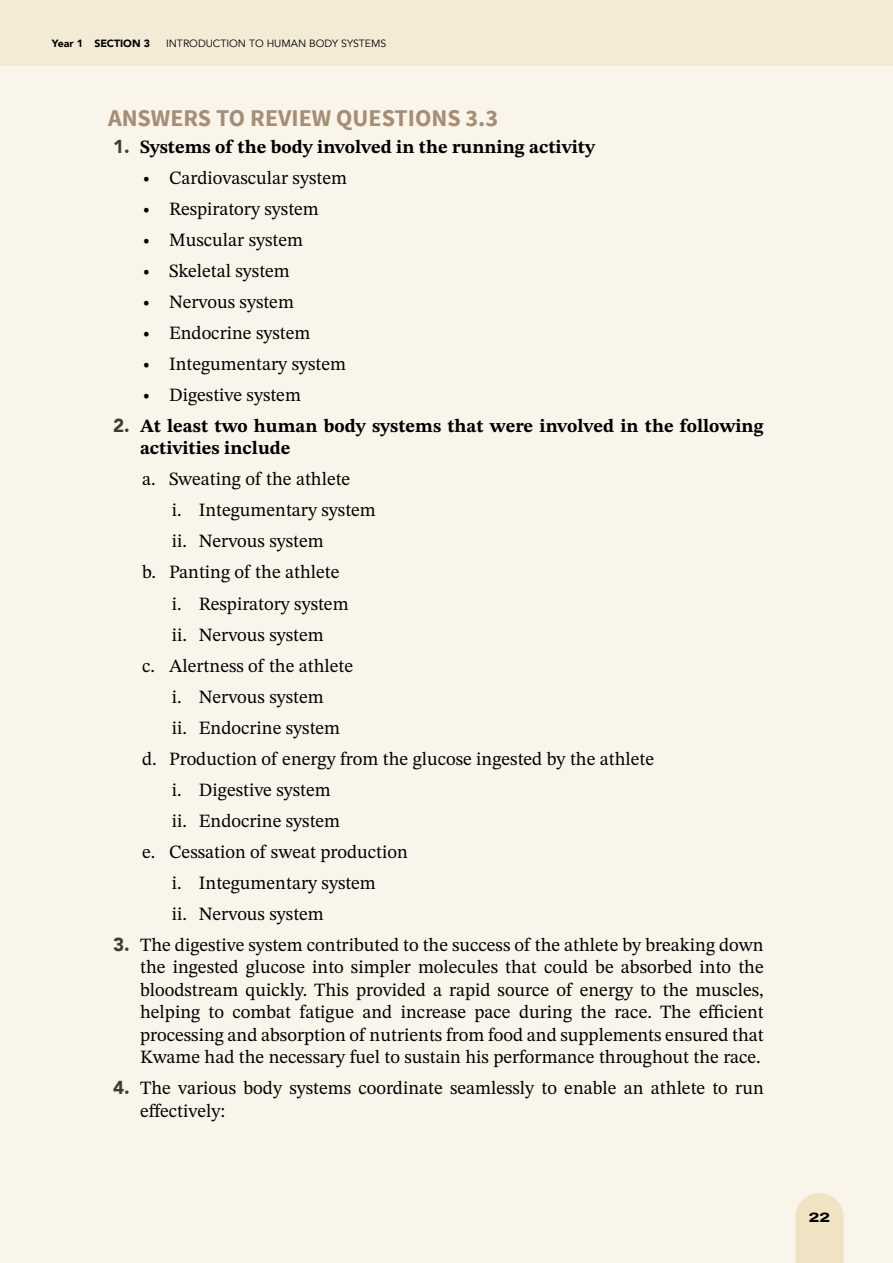
<style>
.page{position:relative;width:893px;height:1263px;background:#f9f5ea}
.page>*{position:absolute;margin:0;border:0;box-sizing:border-box;transform-origin:0 0}
.t1{font:700 24px "Source Sans Pro";color:#a68e74}
.t2{font:18.75px/22.5px "STIX Two Text";color:#000;text-align:justify}
.t3{font:700 18.75px/22.5px "STIX Two Text";color:#000}
.t4{font:800 13.5px "Archivo Expanded";color:#000}
.t5{font:10.5px "Avenir";color:#000}
.t6{font:900 10.5px "Avenir";color:#000}
.s1{font-family:"Avenir";font-weight:900;color:#3d3f2d}
</style>
<div class="page">
<svg style="left:795px;top:1193px;width:49px;height:70px;background:#f0e4c7"></svg>
<div style="left:0;top:0;width:893px;height:65px;background:#f4ebd6"></div>
<p class="t6" style="left:52px;top:34px;width:100px">Year 1 SECTION 3</p>
<p class="t5" style="left:166px;top:37px;width:222px">INTRODUCTION TO HUMAN BODY SYSTEMS</p>
<p class="t1" style="left:108px;top:103px;width:392px">ANSWERS TO REVIEW QUESTIONS 3.3</p>
<p class="t3" style="left:113px;top:136px;width:483px"><span class="s1">1.</span> Systems of the body involved in the running activity</p>
<p class="t2" style="left:142px;top:166px;width:206px">• Cardiovascular system</p>
<p class="t2" style="left:142px;top:197px;width:178px">• Respiratory system</p>
<p class="t2" style="left:142px;top:228px;width:163px">• Muscular system</p>
<p class="t2" style="left:142px;top:259px;width:149px">• Skeletal system</p>
<p class="t2" style="left:142px;top:290px;width:153px">• Nervous system</p>
<p class="t2" style="left:142px;top:321px;width:170px">• Endocrine system</p>
<p class="t2" style="left:142px;top:352px;width:206px">• Integumentary system</p>
<p class="t2" style="left:142px;top:383px;width:160px">• Digestive system</p>
<p class="t3" style="left:140px;top:415px;width:625px;text-indent:-27px"><span class="s1">2.</span> At least two human body systems that were involved in the following activities include</p>
<p class="t2" style="left:142px;top:468px;width:210px">a. Sweating of the athlete</p>
<p class="t2" style="left:172px;top:499px;width:206px">i. Integumentary system</p>
<p class="t2" style="left:172px;top:530px;width:153px">ii. Nervous system</p>
<p class="t2" style="left:142px;top:561px;width:199px">b. Panting of the athlete</p>
<p class="t2" style="left:172px;top:592px;width:178px">i. Respiratory system</p>
<p class="t2" style="left:172px;top:623px;width:153px">ii. Nervous system</p>
<p class="t2" style="left:142px;top:654px;width:213px">c. Alertness of the athlete</p>
<p class="t2" style="left:172px;top:685px;width:153px">i. Nervous system</p>
<p class="t2" style="left:172px;top:716px;width:170px">ii. Endocrine system</p>
<p class="t2" style="left:142px;top:747px;width:513px">d. Production of energy from the glucose ingested by the athlete</p>
<p class="t2" style="left:172px;top:778px;width:160px">i. Digestive system</p>
<p class="t2" style="left:172px;top:809px;width:170px">ii. Endocrine system</p>
<p class="t2" style="left:142px;top:840px;width:267px">e. Cessation of sweat production</p>
<p class="t2" style="left:172px;top:871px;width:206px">i. Integumentary system</p>
<p class="t2" style="left:172px;top:902px;width:153px">ii. Nervous system</p>
<p class="t2" style="left:140px;top:933px;width:625px;text-indent:-27px"><span class="s1">3.</span> The digestive system contributed to the success of the athlete by breaking down the ingested glucose into simpler molecules that could be absorbed into the bloodstream quickly. This provided a rapid source of energy to the muscles, helping to combat fatigue and increase pace during the race. The efficient processing and absorption of nutrients from food and supplements ensured that Kwame had the necessary fuel to sustain his performance throughout the race.</p>
<p class="t2" style="left:140px;top:1077px;width:625px;text-indent:-27px"><span class="s1">4.</span> The various body systems coordinate seamlessly to enable an athlete to run effectively:</p>
<p class="t4" style="left:809px;top:1207px;width:23px">22</p>
</div>
